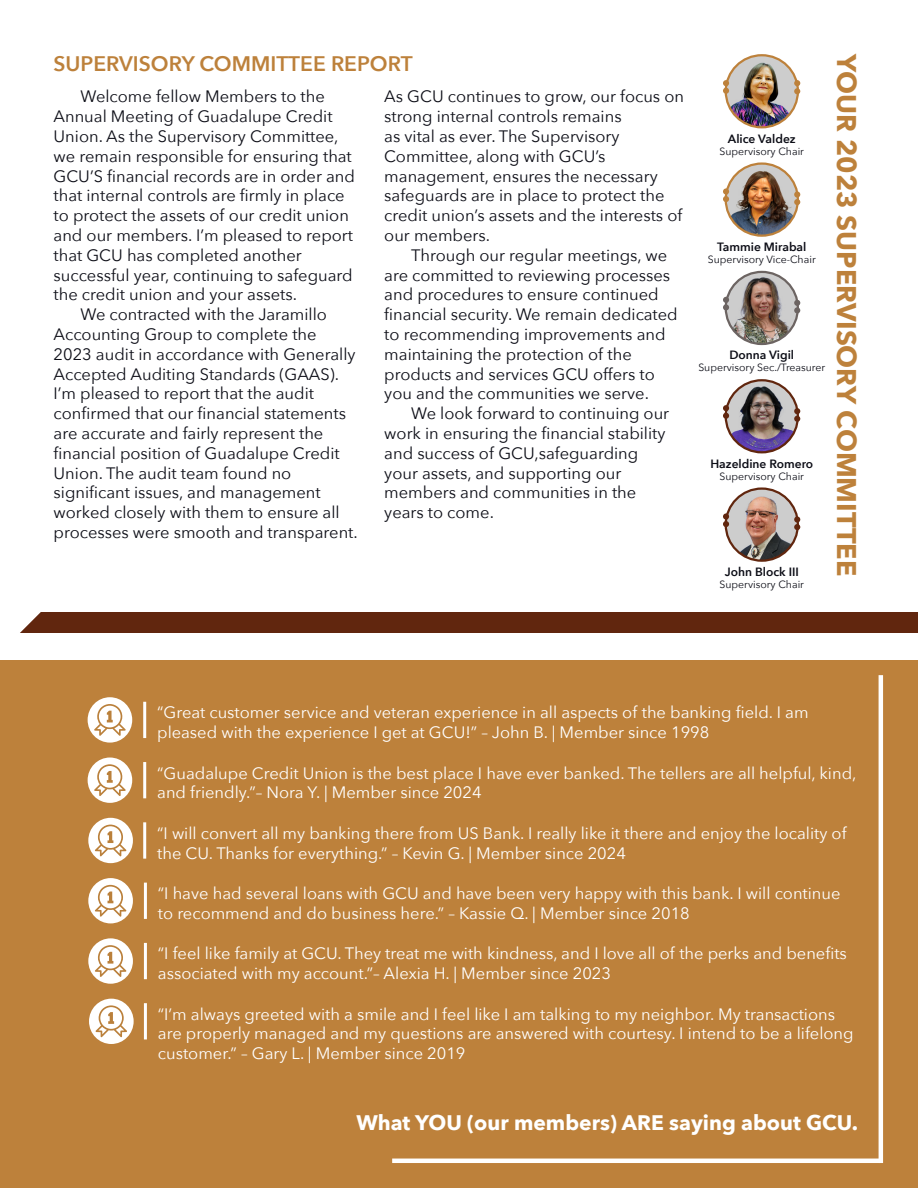
<style>
.page{position:relative;width:918px;height:1188px;background:#fff}
.page>*{position:absolute;margin:0;border:0;box-sizing:border-box;transform-origin:0 0}
.t1{font:700 27px "Avenir Next";color:#bd813b}
.t2{font:700 21px "Avenir Next";color:#fff}
.t3{font:600 21px "Avenir Next";color:#bd813b}
.t4{font:16.5px/19.8px "Avenir Next";color:#0c0d16}
.t5{font:16.5px/19.8px "Avenir Next";color:#fff}
.t6{font:600 12px "Avenir Next";color:#0c0d16}
.t7{font:10.5px "Avenir Next";color:#0c0d16}
</style>
<div class="page">
<div style="left:0;top:661px;width:918px;height:527px;background:#bd813b"></div>
<div style="left:0;top:612px;width:918px;height:21px;background:#61260e"></div>
<img style="left:726px;top:55px;width:72px;height:72px;border-radius:36px">
<div style="left:725px;top:54px;width:74px;height:74px;border:2px solid #bd813b;border-radius:50%"></div>
<img style="left:726px;top:164px;width:72px;height:72px;border-radius:35px">
<div style="left:725px;top:162px;width:74px;height:75px;border:2px solid #bd813b;border-radius:50%"></div>
<div style="left:794px;top:191px;width:6px;height:7px;background:#bd813b;border-radius:50%"></div>
<svg style="left:794px;top:199px;width:6px;height:6px"></svg>
<img style="left:726px;top:272px;width:72px;height:72px;border-radius:36px">
<div style="left:725px;top:271px;width:74px;height:74px;border:2px solid #6c6462;border-radius:50%"></div>
<svg style="left:794px;top:300px;width:6px;height:13px"></svg>
<img style="left:726px;top:380px;width:72px;height:72px;border-radius:36px">
<div style="left:725px;top:379px;width:74px;height:74px;border:2px solid #61260e;border-radius:50%"></div>
<svg style="left:794px;top:408px;width:6px;height:14px"></svg>
<img style="left:726px;top:489px;width:72px;height:72px;border-radius:36px">
<div style="left:725px;top:487px;width:74px;height:75px;border:2px solid #61260e;border-radius:50%"></div>
<div style="left:794px;top:516px;width:6px;height:7px;background:#61260e;border-radius:50%"></div>
<svg style="left:794px;top:524px;width:6px;height:6px"></svg>
<div style="left:723px;top:513px;width:6px;height:7px;background:#61260e;border-radius:50%"></div>
<svg style="left:723px;top:521px;width:6px;height:6px"></svg>
<svg style="left:723px;top:80px;width:6px;height:14px"></svg>
<svg style="left:794px;top:80px;width:6px;height:14px"></svg>
<svg style="left:723px;top:196px;width:6px;height:6px"></svg>
<div style="left:723px;top:188px;width:6px;height:7px;background:#bd813b;border-radius:50%"></div>
<svg style="left:723px;top:405px;width:6px;height:14px"></svg>
<svg style="left:723px;top:297px;width:6px;height:13px"></svg>
<hr style="left:392px;top:1159px;width:488px;height:4px;background:#fff">
<hr style="left:879px;top:675px;width:4px;height:488px;background:#fff">
<hr style="left:143px;top:702px;width:3px;height:36px;background:#fff">
<div style="left:88px;top:697px;width:44px;height:46px;background:#fff;border-radius:50%"></div>
<svg style="left:94px;top:704px;width:32px;height:32px"></svg>
<hr style="left:143px;top:762px;width:3px;height:36px;background:#fff">
<hr style="left:143px;top:822px;width:3px;height:37px;background:#fff">
<div style="left:88px;top:758px;width:44px;height:45px;background:#fff;border-radius:50%"></div>
<svg style="left:94px;top:764px;width:32px;height:32px"></svg>
<div style="left:88px;top:818px;width:45px;height:45px;background:#fff;border-radius:50%"></div>
<svg style="left:95px;top:825px;width:31px;height:31px"></svg>
<hr style="left:144px;top:883px;width:3px;height:36px;background:#fff">
<div style="left:88px;top:878px;width:45px;height:45px;background:#fff;border-radius:50%"></div>
<svg style="left:95px;top:885px;width:31px;height:32px"></svg>
<hr style="left:144px;top:943px;width:3px;height:36px;background:#fff">
<hr style="left:144px;top:1003px;width:3px;height:36px;background:#fff">
<div style="left:88px;top:938px;width:45px;height:46px;background:#fff;border-radius:50%"></div>
<svg style="left:95px;top:945px;width:31px;height:32px"></svg>
<div style="left:89px;top:999px;width:45px;height:45px;background:#fff;border-radius:50%"></div>
<svg style="left:96px;top:1005px;width:31px;height:32px"></svg>
<p class="t3" style="left:54px;top:45px;width:361px">SUPERVISORY COMMITTEE REPORT</p>
<p class="t4" style="left:54px;top:86px;width:303px;text-indent:27px">Welcome fellow Members to the Annual Meeting of Guadalupe Credit Union. As the Supervisory Committee, we remain responsible for ensuring that GCU’S financial records are in order and that internal controls are firmly in place to protect the assets of our credit union and our members. I’m pleased to report that GCU has completed another successful year, continuing to safeguard the credit union and your assets.</p>
<p class="t4" style="left:54px;top:304px;width:306px;text-indent:27px">We contracted with the Jaramillo Accounting Group to complete the 2023 audit in accordance with Generally Accepted Auditing Standards (GAAS).<br>I’m pleased to report that the audit confirmed that our financial statements are accurate and fairly represent the financial position of Guadalupe Credit Union. The audit team found no significant issues, and management worked closely with them to ensure all processes were smooth and transparent.</p>
<p class="t4" style="left:384px;top:86px;width:301px">As GCU continues to grow, our focus on strong internal controls remains<br>as vital as ever. The Supervisory<br>Committee, along with GCU’s management, ensures the necessary safeguards are in place to protect the credit union’s assets and the interests of our members.</p>
<p class="t4" style="left:384px;top:245px;width:295px;text-indent:27px">Through our regular meetings, we are committed to reviewing processes and procedures to ensure continued financial security. We remain dedicated to recommending improvements and maintaining the protection of the products and services GCU offers to you and the communities we serve.</p>
<p class="t4" style="left:384px;top:403px;width:286px;text-indent:27px">We look forward to continuing our work in ensuring the financial stability and success of GCU,safeguarding your assets, and supporting our members and communities in the years to come.</p>
<p class="t6" style="left:728px;top:128px;width:69px">Alice Valdez</p>
<p class="t7" style="left:720px;top:142px;width:86px">Supervisory Chair</p>
<p class="t6" style="left:717px;top:237px;width:91px">Tammie Mirabal</p>
<p class="t7" style="left:708px;top:251px;width:109px">Supervisory Vice-Chair</p>
<p class="t6" style="left:729px;top:345px;width:66px">Donna Vigil</p>
<p class="t7" style="left:698px;top:359px;width:128px">Supervisory Sec./Treasurer</p>
<p class="t6" style="left:710px;top:453px;width:104px">Hazeldine Romero</p>
<p class="t7" style="left:720px;top:467px;width:86px">Supervisory Chair</p>
<p class="t6" style="left:725px;top:562px;width:76px">John Block III</p>
<p class="t7" style="left:720px;top:576px;width:86px">Supervisory Chair</p>
<p class="t1" style="left:870px;top:54px;width:523px;rotate:90deg">YOUR 2023 SUPERVISORY COMMITTEE</p>
<p class="t5" style="left:157px;top:702px;width:653px">“Great customer service and veteran experience in all aspects of the banking field. I am pleased with the experience I get at GCU!” – John B. | Member since 1998</p>
<p class="t5" style="left:157px;top:762px;width:701px">“Guadalupe Credit Union is the best place I have ever banked. The tellers are all helpful, kind, and friendly.”– Nora Y. | Member since 2024</p>
<p class="t5" style="left:157px;top:822px;width:691px">“I will convert all my banking there from US Bank. I really like it there and enjoy the locality of the CU. Thanks for everything.” – Kevin G. | Member since 2024</p>
<p class="t5" style="left:158px;top:883px;width:684px">“I have had several loans with GCU and have been very happy with this bank. I will continue to recommend and do business here.” – Kassie Q. | Member since 2018</p>
<p class="t5" style="left:158px;top:943px;width:691px">“I feel like family at GCU. They treat me with kindness, and I love all of the perks and benefits associated with my account.”– Alexia H. | Member since 2023</p>
<p class="t5" style="left:158px;top:1003px;width:697px">“I’m always greeted with a smile and I feel like I am talking to my neighbor. My transactions are properly managed and my questions are answered with courtesy. I intend to be a lifelong customer.” – Gary L. | Member since 2019</p>
<p class="t2" style="left:356px;top:1104px;width:503px">What YOU (our members) ARE saying about GCU.</p>
</div>
